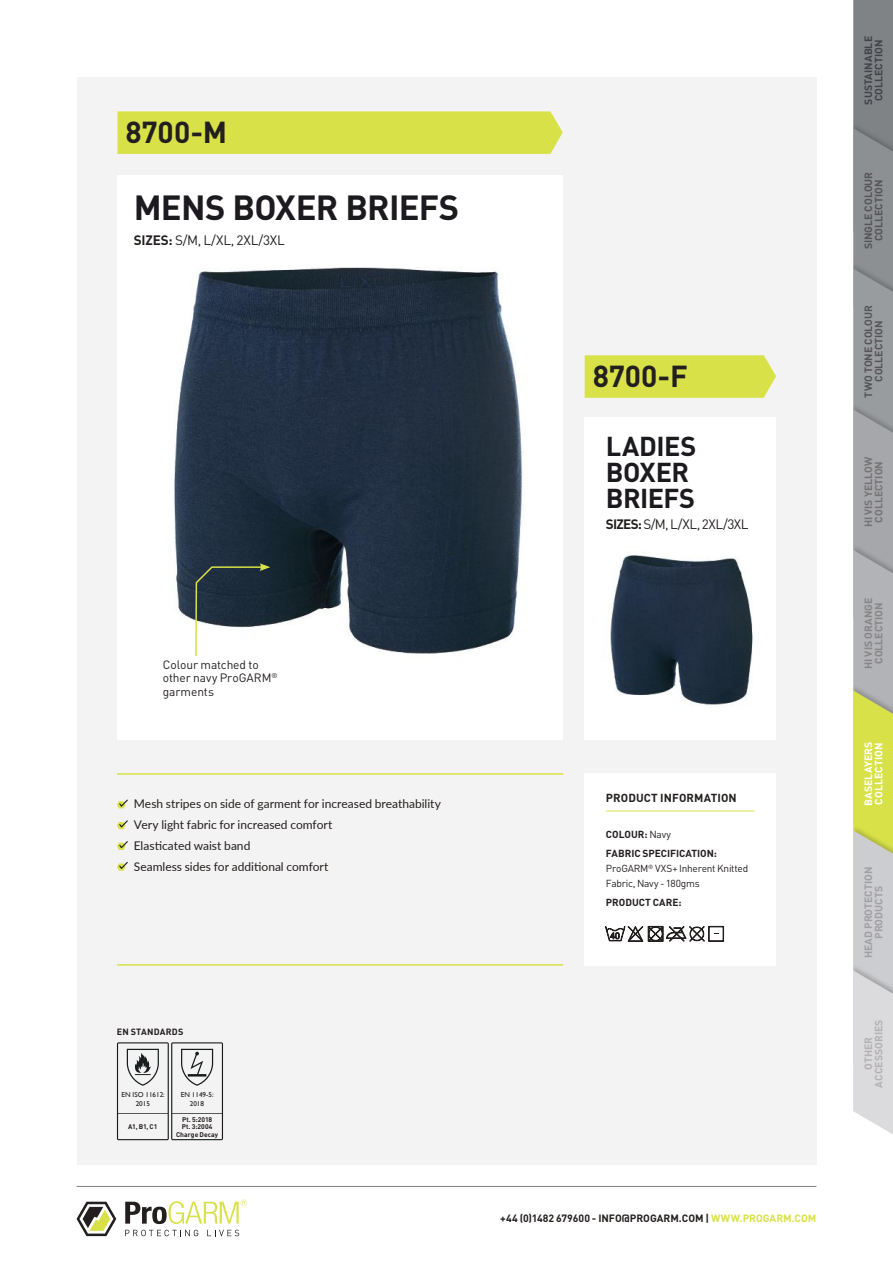
<style>
.page{position:relative;width:893px;height:1263px;background:#fff}
.page>*{position:absolute;margin:0;border:0;box-sizing:border-box;transform-origin:0 0}
.t1{font:700 34.5px "DIN";letter-spacing:-.025em;color:#1c1a1e}
.t2{font:700 30px "DIN";letter-spacing:-.005em;color:#241f1f}
.t3{font:700 27px/26.4px "DIN";letter-spacing:-.02em;color:#1c1a1e}
.t4{font:13.5px "DIN";letter-spacing:-.025em;color:#241f1f}
.t5{font:12px/20.7px "Lato";color:#241f1f}
.t6{font:12px/13.5px "DIN";letter-spacing:-.01em;color:#241f1f}
.t7{font:700 11.55px "DIN";letter-spacing:.01em;color:#241f1f}
.t8{font:700 10.5px "DIN";color:#241f1f}
.t9{font:700 10.5px/10.5px "DIN";color:#565459;text-align:center}
.t10{font:700 10.5px/10.5px "DIN";color:#a19fa1;text-align:center}
.t11{font:700 10.5px/10.5px "DIN";color:#888587;text-align:center}
.t12{font:700 10.5px/10.5px "DIN";color:#767375;text-align:center}
.t13{font:700 10.5px/10.5px "DIN";color:#424348;text-align:center}
.t14{font:700 10.5px/10.5px "DIN";color:#fff}
.t15{font:700 10.5px/10.5px "DIN";color:#b3b1b4;text-align:center}
.t16{font:10.2px/14.9px "DIN";letter-spacing:-.025em;color:#241f1f}
.t17{font:700 10.2px/19px "DIN";color:#241f1f}
.t18{font:700 9px "DIN";letter-spacing:.02em;color:#241f1f}
.t19{font:7.05px/8.6px "Gill Sans";color:#171b1c;text-align:center}
.t20{font:700 6.75px/7.5px "DIN";letter-spacing:.005em;color:#241f1f;text-align:center}
.s1{font-weight:700}
.s2{font-weight:400}
.s3{color:#d8e248}
</style>
<div class="page">
<svg style="left:853px;top:0;width:40px;height:1134px;background:#b0b2a2"></svg>
<div style="left:77px;top:77px;width:739px;height:1088px;background:#f4f3f3"></div>
<div style="left:117px;top:175px;width:446px;height:565px;background:#fff"></div>
<img style="left:174px;top:267px;width:349px;height:387px">
<svg style="left:194px;top:563px;width:76px;height:94px"></svg>
<div style="left:117px;top:111px;width:446px;height:43px;background:#d8e248"></div>
<svg style="left:117px;top:799px;width:11px;height:9px"></svg>
<svg style="left:117px;top:820px;width:11px;height:9px"></svg>
<svg style="left:117px;top:841px;width:11px;height:9px"></svg>
<svg style="left:117px;top:861px;width:11px;height:10px"></svg>
<div style="left:585px;top:417px;width:191px;height:323px;background:#fff"></div>
<svg style="left:585px;top:355px;width:191px;height:43px;background:#d9e24f"></svg>
<img style="left:610px;top:555px;width:143px;height:151px">
<div style="left:585px;top:773px;width:191px;height:192px;background:#fff"></div>
<hr style="left:606px;top:811px;width:149px;height:1px;background:#d8e248">
<hr style="left:118px;top:773px;width:445px;height:2px;background:#d8e248">
<hr style="left:118px;top:964px;width:445px;height:1px;background:#d8e248">
<svg style="left:117px;top:1042px;width:106px;height:98px"></svg>
<svg style="left:605px;top:926px;width:119px;height:15px"></svg>
<svg style="left:125px;top:1199px;width:122px;height:25px"></svg>
<svg style="left:125px;top:1230px;width:73px;height:6px"></svg>
<svg style="left:207px;top:1230px;width:32px;height:6px"></svg>
<svg style="left:77px;top:1202px;width:39px;height:34px"></svg>
<hr style="left:77px;top:1186px;width:739px;height:1px;background:#808386">
<h2 class="t2" style="left:126px;top:113px;width:103px">8700-M</h2>
<h1 class="t1" style="left:134px;top:185px;width:327px">MENS BOXER BRIEFS</h1>
<p class="t4" style="left:134px;top:232px;width:152px"><span class="s1">SIZES:</span> S/M, L/XL, 2XL/3XL</p>
<h2 class="t2" style="left:593px;top:357px;width:97px">8700-F</h2>
<h3 class="t3" style="left:606px;top:431px;width:92px">LADIES<br>BOXER<br>BRIEFS</h3>
<p class="t4" style="left:606px;top:516px;width:144px"><span class="s1">SIZES:</span> S/M, L/XL, 2XL/3XL</p>
<p class="t6" style="left:163px;top:657px;width:116px">Colour matched to other navy ProGARM<sup>® </sup>garments</p>
<p class="t5" style="left:134px;top:793px;width:309px">Mesh stripes on side of garment for increased breathability Very light fabric for increased comfort<br>Elasticated waist band<br>Seamless sides for additional comfort</p>
<p class="t18" style="left:117px;top:1025px;width:68px">EN STANDARDS</p>
<p class="t19" style="left:122px;top:1090px;width:45px">EN ISO 11612:<br>2015</p>
<p class="t20" style="left:128px;top:1123px;width:31px">A1, B1, C1</p>
<p class="t19" style="left:181px;top:1090px;width:34px">EN 1149-5:<br>2018</p>
<p class="t20" style="left:176px;top:1115px;width:43px">Pt. 5:2018<br>Pt. 3:2004<br>Charge Decay</p>
<p class="t7" style="left:606px;top:790px;width:132px">PRODUCT INFORMATION</p>
<p class="t17" style="left:606px;top:824px;width:113px">COLOUR: <span class="s2">Navy<br></span>FABRIC SPECIFICATION:</p>
<p class="t16" style="left:606px;top:861px;width:144px">ProGARM<sup>®</sup> VXS+ Inherent Knitted<br>Fabric, Navy - 180gms</p>
<p class="t17" style="left:606px;top:892px;width:77px">PRODUCT CARE:</p>
<p class="t8" style="left:500px;top:1211px;width:318px">+44 (0)1482 679600 - INFO@PROGARM.COM | <span class="s3">WWW.PROGARM.COM</span></p>
<p class="t13" style="left:862px;top:105px;width:70px;rotate:-90deg">SUSTAINABLE<br>COLLECTION</p>
<p class="t9" style="left:862px;top:249px;width:79px;rotate:-90deg">SINGLE COLOUR<br>COLLECTION</p>
<p class="t9" style="left:862px;top:398px;width:94px;rotate:-90deg">TWO TONE COLOUR<br>COLLECTION</p>
<p class="t12" style="left:862px;top:527px;width:72px;rotate:-90deg">HI VIS YELLOW<br>COLLECTION</p>
<p class="t11" style="left:862px;top:669px;width:73px;rotate:-90deg">HI VIS ORANGE<br>COLLECTION</p>
<p class="t14" style="left:862px;top:806px;width:66px;rotate:-90deg">BASELAYERS<br>COLLECTION</p>
<p class="t10" style="left:862px;top:958px;width:93px;rotate:-90deg">HEAD PROTECTION<br>PRODUCTS</p>
<p class="t15" style="left:862px;top:1088px;width:70px;rotate:-90deg">OTHER<br>ACCESSORIES</p>
</div>
